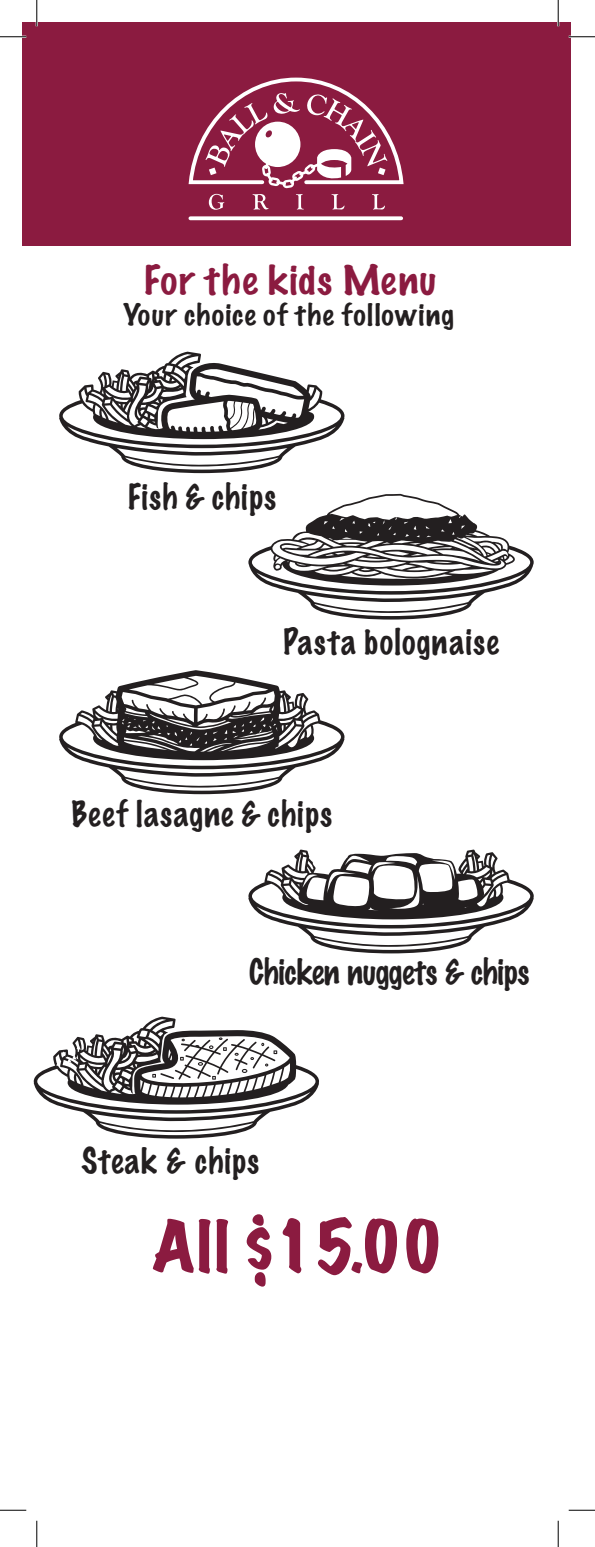
<style>
.page{position:relative;width:595px;height:1547px;background:#fff}
.page>*{position:absolute;margin:0;border:0;box-sizing:border-box;transform-origin:0 0}
.t1{font:expanded 63.52px "Marker Felt";letter-spacing:.02em;color:#8b1b40}
.t2{font:100 36.93px "Marker Felt";letter-spacing:.035em;color:#8b1b40;scale:1.1 1}
.t3{font:100 32.38px "Marker Felt";letter-spacing:.035em;color:#231f20}
.t4{font:100 32.38px "Marker Felt";letter-spacing:-.01em;color:#231f20}
.t5{font:100 27.12px "Marker Felt";letter-spacing:.045em;color:#231f20;scale:1.1 1}
</style>
<div class="page">
<div style="left:22px;top:22px;width:548px;height:224px;background:#8b1b40"></div>
<svg style="left:188px;top:78px;width:215px;height:132px"></svg>
<svg style="left:190px;top:216px;width:211px;height:4px"></svg>
<svg style="left:59px;top:352px;width:285px;height:122px"></svg>
<svg style="left:248px;top:494px;width:285px;height:126px"></svg>
<svg style="left:248px;top:849px;width:285px;height:105px"></svg>
<svg style="left:33px;top:1016px;width:286px;height:123px"></svg>
<svg style="left:59px;top:670px;width:285px;height:125px"></svg>
<hr style="left:0;top:36px;width:26px;height:2px;background:#fff">
<hr style="left:568px;top:36px;width:26px;height:2px;background:#fff">
<hr style="left:36px;top:0;width:2px;height:26px;background:#fff">
<hr style="left:557px;top:0;width:2px;height:26px;background:#fff">
<svg style="left:0;top:36px;width:26px;height:1px"></svg>
<svg style="left:568px;top:36px;width:26px;height:1px"></svg>
<svg style="left:0;top:1510px;width:26px;height:1px"></svg>
<svg style="left:568px;top:1510px;width:26px;height:1px"></svg>
<svg style="left:36px;top:0;width:1px;height:26px"></svg>
<svg style="left:36px;top:1521px;width:1px;height:26px"></svg>
<svg style="left:557px;top:0;width:1px;height:26px"></svg>
<svg style="left:557px;top:1521px;width:1px;height:26px"></svg>
<p class="t2" style="left:143px;top:263px;width:267px">For the kids Menu</p>
<p class="t5" style="left:123px;top:302px;width:302px">Your choice of the following</p>
<p class="t3" style="left:127px;top:481px;width:150px">Fish &amp; chips</p>
<p class="t3" style="left:283px;top:627px;width:217px">Pasta bolognaise</p>
<p class="t3" style="left:71px;top:799px;width:262px">Beef lasagne &amp; chips</p>
<p class="t4" style="left:249px;top:957px;width:281px">Chicken nuggets &amp; chips</p>
<p class="t3" style="left:82px;top:1146px;width:179px">Steak &amp; chips</p>
<h1 class="t1" style="left:152px;top:1214px;width:291px">All $15.00</h1>
</div>
